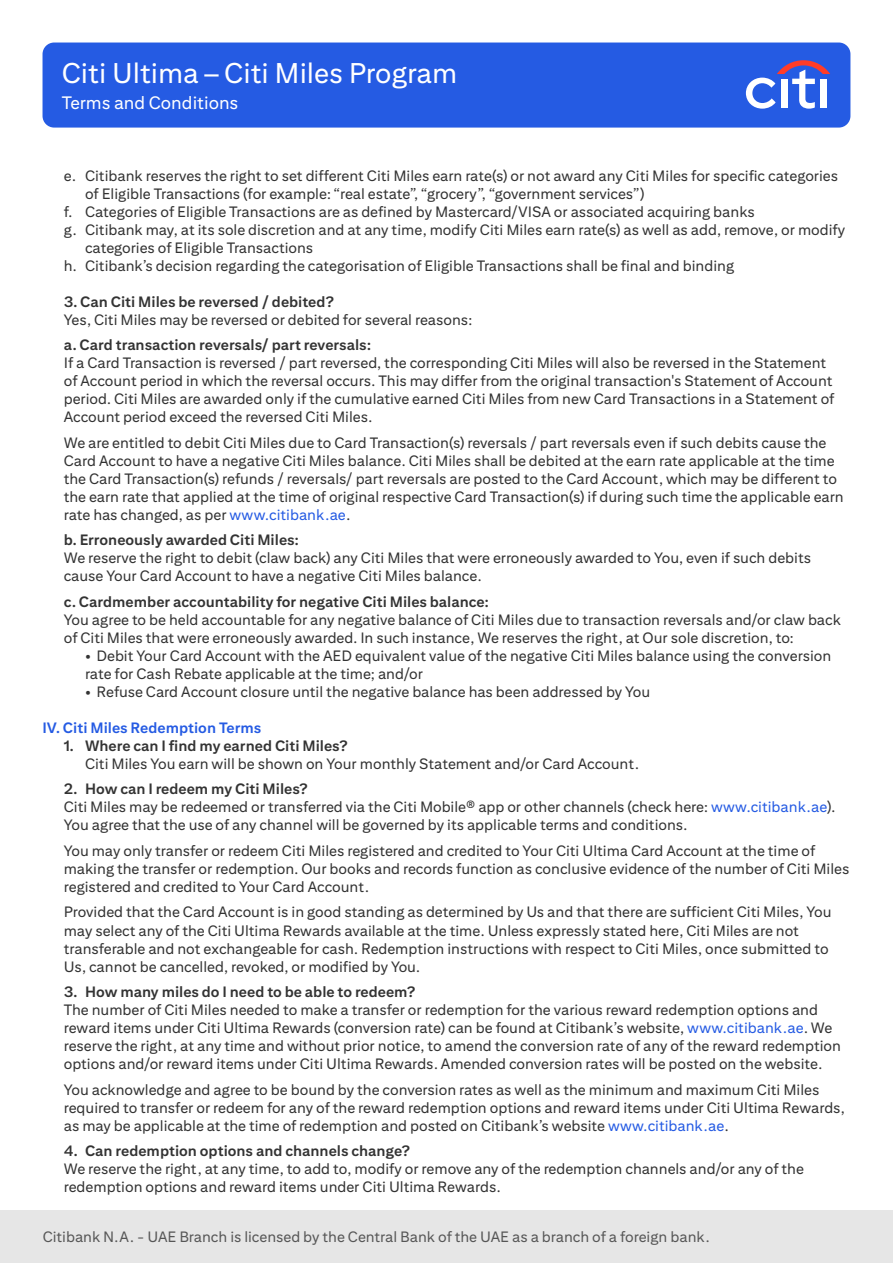
<style>
.page{position:relative;width:893px;height:1263px;background:#fff}
.page>*{position:absolute;margin:0;border:0;box-sizing:border-box;transform-origin:0 0}
.t1{font:28.5px "Citi Sans Text";color:#fff}
.t2{font:18px "Citi Sans Text";color:#fff}
.t3{font:15px/18px "Citi Sans Text";color:#333}
.t4{font:700 15px "Citi Sans Text";color:#333}
.t5{font:700 15px "Citi Sans Text";color:#255be3}
.s1{color:#255be3}
.s2{font-weight:700}
</style>
<div class="page">
<div style="left:43px;top:43px;width:807px;height:85px;background:#255be3;border-radius:12px"></div>
<svg style="left:746px;top:60px;width:84px;height:49px"></svg>
<div style="left:820px;top:79px;width:6px;height:29px;background:#fff"></div>
<div style="left:0;top:1211px;width:893px;height:52px;background:#e6e6e6"></div>
<h1 class="t1" style="left:62px;top:56px;width:397px">Citi Ultima – Citi Miles Program</h1>
<p class="t2" style="left:62px;top:92px;width:178px">Terms and Conditions</p>
<p class="t3" style="left:64px;top:166px;width:776px">e. Citibank reserves the right to set different Citi Miles earn rate(s) or not award any Citi Miles for specific categories</p>
<p class="t3" style="left:85px;top:184px;width:561px">of Eligible Transactions (for example: “real estate”, “grocery”, “government services”)</p>
<p class="t3" style="left:64px;top:202px;width:692px">f. Categories of Eligible Transactions are as defined by Mastercard/VISA or associated acquiring banks</p>
<p class="t3" style="left:64px;top:220px;width:783px">g. Citibank may, at its sole discretion and at any time, modify Citi Miles earn rate(s) as well as add, remove, or modify</p>
<p class="t3" style="left:85px;top:238px;width:230px">categories of Eligible Transactions</p>
<p class="t3" style="left:64px;top:256px;width:672px">h. Citibank’s decision regarding the categorisation of Eligible Transactions shall be final and binding</p>
<p class="t4" style="left:64px;top:293px;width:272px">3. Can Citi Miles be reversed / debited?</p>
<p class="t3" style="left:64px;top:310px;width:410px">Yes, Citi Miles may be reversed or debited for several reasons:</p>
<p class="t4" style="left:64px;top:336px;width:309px">a. Card transaction reversals/ part reversals:</p>
<p class="t3" style="left:64px;top:354px;width:772px">If a Card Transaction is reversed / part reversed, the corresponding Citi Miles will also be reversed in the Statement of Account period in which the reversal occurs. This may differ from the original transaction's Statement of Account period. Citi Miles are awarded only if the cumulative earned Citi Miles from new Card Transactions in a Statement of Account period exceed the reversed Citi Miles.</p>
<p class="t3" style="left:64px;top:433px;width:781px">We are entitled to debit Citi Miles due to Card Transaction(s) reversals / part reversals even if such debits cause the Card Account to have a negative Citi Miles balance. Citi Miles shall be debited at the earn rate applicable at the time the Card Transaction(s) refunds / reversals/ part reversals are posted to the Card Account, which may be different to the earn rate that applied at the time of original respective Card Transaction(s) if during such time the applicable earn rate has changed, as per <span class="s1">www.citibank.ae</span>.</p>
<p class="t4" style="left:64px;top:531px;width:237px">b. Erroneously awarded Citi Miles:</p>
<p class="t3" style="left:64px;top:549px;width:749px">We reserve the right to debit (claw back) any Citi Miles that were erroneously awarded to You, even if such debits cause Your Card Account to have a negative Citi Miles balance.</p>
<p class="t4" style="left:64px;top:593px;width:426px">c. Cardmember accountability for negative Citi Miles balance:</p>
<p class="t3" style="left:64px;top:610px;width:779px">You agree to be held accountable for any negative balance of Citi Miles due to transaction reversals and/or claw back of Citi Miles that were erroneously awarded. In such instance, We reserves the right, at Our sole discretion, to:</p>
<p class="t3" style="left:85px;top:646px;width:748px">• Debit Your Card Account with the AED equivalent value of the negative Citi Miles balance using the conversion rate for Cash Rebate applicable at the time; and/or</p>
<p class="t3" style="left:85px;top:682px;width:567px">• Refuse Card Account closure until the negative balance has been addressed by You</p>
<p class="t5" style="left:43px;top:719px;width:220px">IV. Citi Miles Redemption Terms</p>
<p class="t4" style="left:64px;top:737px;width:286px">1. Where can I find my earned Citi Miles?</p>
<p class="t3" style="left:85px;top:754px;width:555px">Citi Miles You earn will be shown on Your monthly Statement and/or Card Account.</p>
<p class="t3" style="left:64px;top:780px;width:773px"><span class="s2">2. How can I redeem my Citi Miles?<br></span>Citi Miles may be redeemed or transferred via the Citi Mobile® app or other channels (check here: <span class="s1">www.citibank.ae</span>).<br>You agree that the use of any channel will be governed by its applicable terms and conditions.</p>
<p class="t3" style="left:64px;top:841px;width:787px">You may only transfer or redeem Citi Miles registered and credited to Your Citi Ultima Card Account at the time of making the transfer or redemption. Our books and records function as conclusive evidence of the number of Citi Miles registered and credited to Your Card Account.</p>
<p class="t3" style="left:64px;top:903px;width:769px">Provided that the Card Account is in good standing as determined by Us and that there are sufficient Citi Miles, You may select any of the Citi Ultima Rewards available at the time. Unless expressly stated here, Citi Miles are not transferable and not exchangeable for cash. Redemption instructions with respect to Citi Miles, once submitted to Us, cannot be cancelled, revoked, or modified by You.</p>
<p class="t4" style="left:64px;top:983px;width:353px">3. How many miles do I need to be able to redeem?</p>
<p class="t3" style="left:64px;top:1000px;width:779px">The number of Citi Miles needed to make a transfer or redemption for the various reward redemption options and reward items under Citi Ultima Rewards (conversion rate) can be found at Citibank’s website, <span class="s1">www.citibank.ae</span>. We reserve the right, at any time and without prior notice, to amend the conversion rate of any of the reward redemption options and/or reward items under Citi Ultima Rewards. Amended conversion rates will be posted on the website.</p>
<p class="t3" style="left:64px;top:1080px;width:783px">You acknowledge and agree to be bound by the conversion rates as well as the minimum and maximum Citi Miles required to transfer or redeem for any of the reward redemption options and reward items under Citi Ultima Rewards, as may be applicable at the time of redemption and posted on Citibank’s website <span class="s1">www.citibank.ae</span>.</p>
<p class="t4" style="left:64px;top:1142px;width:348px">4. Can redemption options and channels change?</p>
<p class="t3" style="left:64px;top:1159px;width:742px">We reserve the right, at any time, to add to, modify or remove any of the redemption channels and/or any of the redemption options and reward items under Citi Ultima Rewards.</p>
<p class="t3" style="left:43px;top:1227px;width:668px">Citibank N.A. - UAE Branch is licensed by the Central Bank of the UAE as a branch of a foreign bank.</p>
</div>
